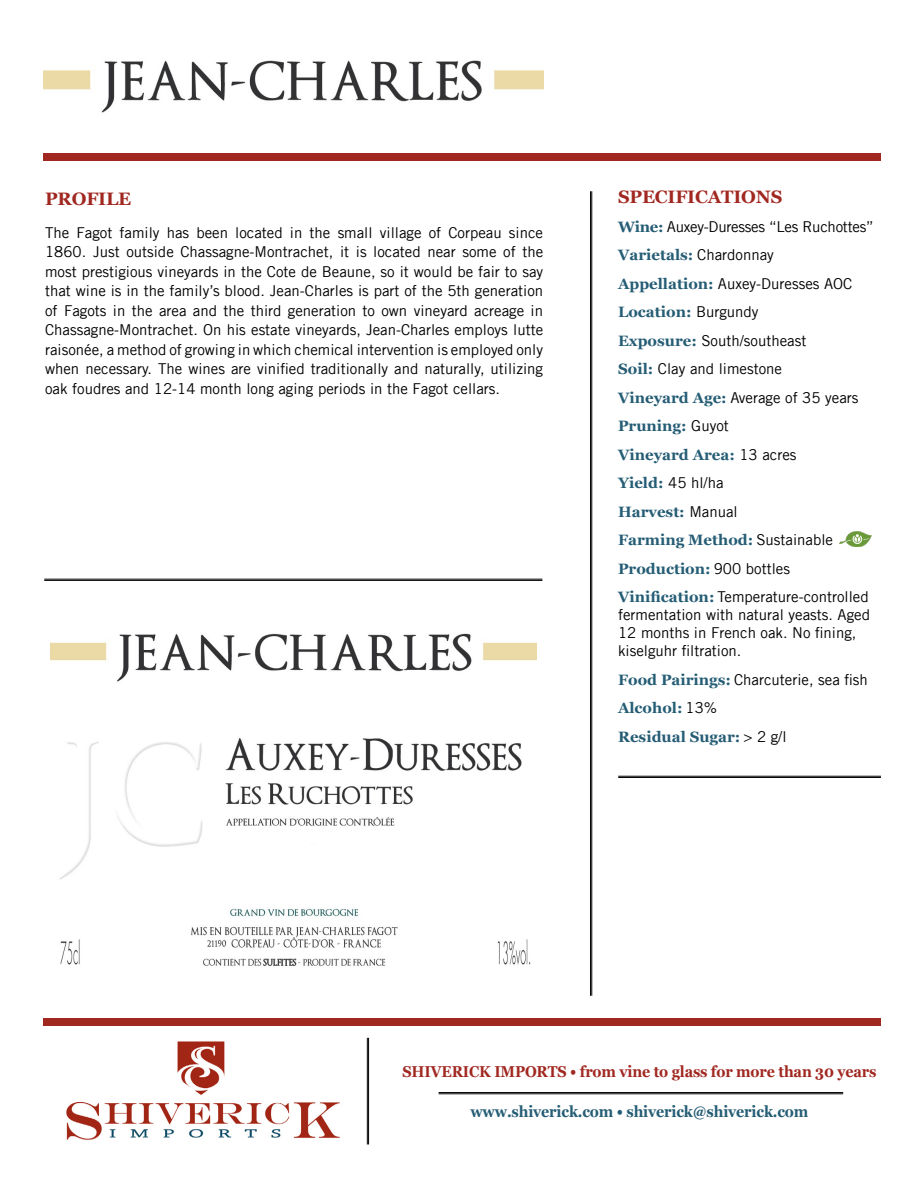
<style>
.page{position:relative;width:918px;height:1188px;background:#fff}
.page>*{position:absolute;margin:0;border:0;box-sizing:border-box;transform-origin:0 0}
.t1{font:700 18px "Georgia";letter-spacing:-.01em;color:#a12821}
.t2{font:700 15.75px "Georgia";letter-spacing:-.01em;color:#a12821;scale:.91 1}
.t3{font:700 15.75px "Georgia";letter-spacing:-.01em;color:#255d75;scale:.91 1}
.t4{font:15px/19.5px "Trade Gothic LT";color:#000}
.t5{font:700 15px/28.5px "Georgia";color:#255d75}
.s1{font-family:"Georgia";font-weight:700;color:#255d75}
.s2{font-family:"Trade Gothic LT";font-weight:400;color:#000}
</style>
<div class="page">
<img style="left:44px;top:60px;width:499px;height:53px">
<img style="left:50px;top:633px;width:486px;height:333px">
<hr style="left:618px;top:776px;width:263px;height:1px;background:#000">
<hr style="left:618px;top:777px;width:263px;height:1px;background:#000">
<hr style="left:439px;top:1092px;width:404px;height:1px;background:#000">
<hr style="left:439px;top:1094px;width:404px;height:1px;background:#000">
<img style="left:839px;top:531px;width:33px;height:16px">
<div style="left:44px;top:153px;width:837px;height:7px;background:#a12821"></div>
<hr style="left:44px;top:579px;width:498px;height:1px;background:#000">
<hr style="left:44px;top:580px;width:498px;height:1px;background:#000">
<div style="left:44px;top:1018px;width:837px;height:7px;background:#a12821"></div>
<img style="left:66px;top:1041px;width:274px;height:99px">
<hr style="left:590px;top:191px;width:1px;height:805px;background:#000">
<hr style="left:592px;top:191px;width:1px;height:805px;background:#000">
<hr style="left:367px;top:1038px;width:1px;height:106px;background:#000">
<hr style="left:368px;top:1038px;width:1px;height:106px;background:#000">
<p class="t1" style="left:45px;top:185px;width:88px">PROFILE</p>
<p class="t4" style="left:45px;top:223px;width:500px;text-align:justify">The Fagot family has been located in the small village of Corpeau since 1860. Just outside Chassagne-Montrachet, it is located near some of the most prestigious vineyards in the Cote de Beaune, so it would be fair to say that wine is in the family’s blood. Jean-Charles is part of the 5th generation of Fagots in the area and the third generation to own vineyard acreage in Chassagne-Montrachet. On his estate vineyards, Jean-Charles employs lutte raisonée, a method of growing in which chemical intervention is employed only when necessary. The wines are vinified traditionally and naturally, utilizing oak foudres and 12-14 month long aging periods in the Fagot cellars.</p>
<p class="t1" style="left:618px;top:184px;width:166px">SPECIFICATIONS</p>
<p class="t4" style="left:618px;top:217px;width:257px"><span class="s1">Wine:</span> Auxey-Duresses “Les Ruchottes”</p>
<p class="t5" style="left:618px;top:240px;width:157px">Varietals: <span class="s2">Chardonnay</span></p>
<p class="t4" style="left:618px;top:274px;width:236px"><span class="s1">Appellation:</span> Auxey-Duresses AOC</p>
<p class="t5" style="left:618px;top:297px;width:142px">Location: <span class="s2">Burgundy</span></p>
<p class="t4" style="left:618px;top:326px;width:242px;line-height:28.5px"><span class="s1">Exposure:</span> South/southeast<br><span class="s1">Soil:</span> Clay and limestone<br><span class="s1">Vineyard Age:</span> Average of 35 years</p>
<p class="t5" style="left:618px;top:411px;width:180px">Pruning: <span class="s2">Guyot<br></span>Vineyard Area: <span class="s2">13 acres</span></p>
<p class="t4" style="left:618px;top:473px;width:107px"><span class="s1">Yield:</span> 45 hl/ha</p>
<p class="t5" style="left:618px;top:497px;width:216px">Harvest: <span class="s2">Manual<br></span>Farming Method: <span class="s2">Sustainable<br></span>Production: <span class="s2">900 bottles</span></p>
<p class="t4" style="left:618px;top:588px;width:254px;line-height:18px"><span class="s1">Vinification:</span> Temperature-controlled fermentation with natural yeasts. Aged 12 months in French oak. No fining, kiselguhr filtration.</p>
<p class="t4" style="left:618px;top:670px;width:251px"><span class="s1">Food Pairings:</span> Charcuterie, sea fish</p>
<p class="t5" style="left:618px;top:693px;width:170px">Alcohol: <span class="s2">13%<br></span>Residual Sugar: <span class="s2">&gt; 2 g/l</span></p>
<p class="t2" style="left:402px;top:1060px;width:523px">SHIVERICK IMPORTS • from vine to glass for more than 30 years</p>
<p class="t3" style="left:470px;top:1100px;width:373px">www.shiverick.com • shiverick@shiverick.com</p>
</div>
